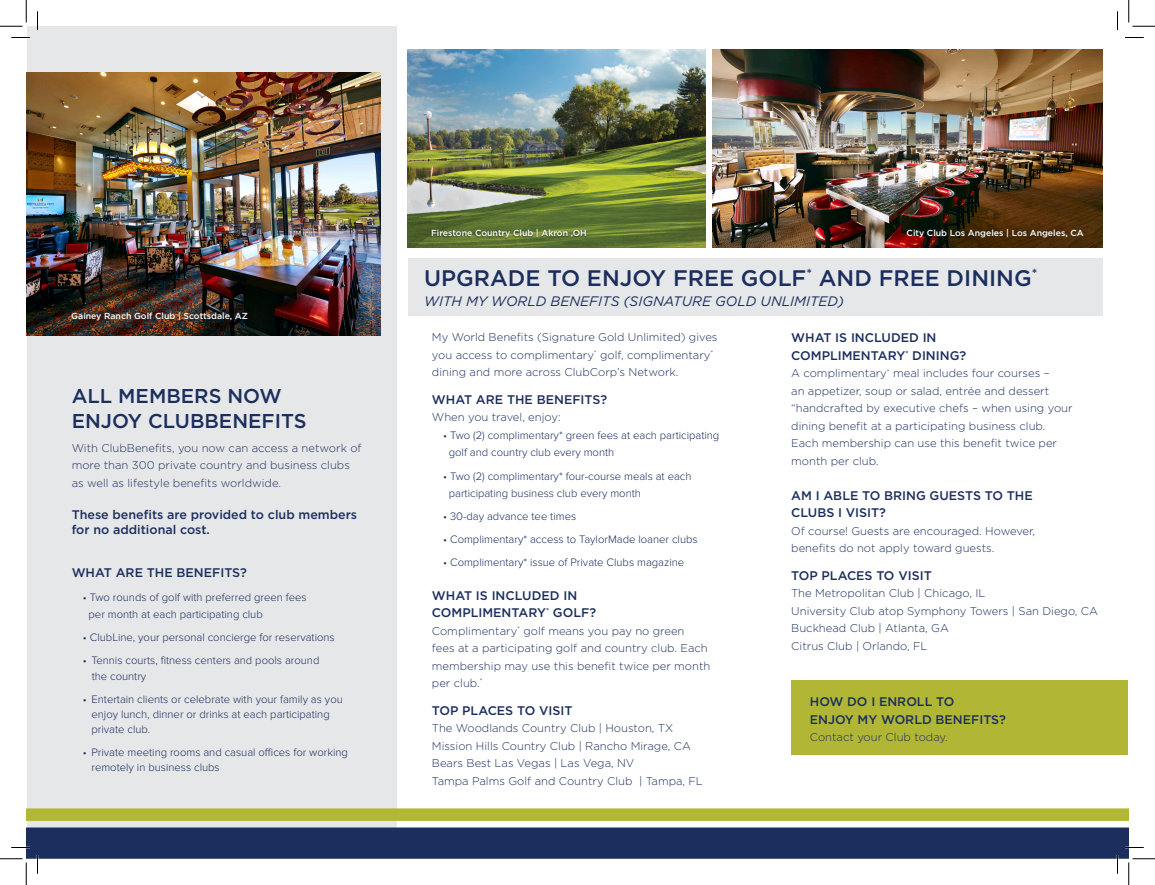
<style>
.page{position:relative;width:1155px;height:885px;background:#fff}
.page>*{position:absolute;margin:0;border:0;box-sizing:border-box;transform-origin:0 0}
.t1{font:500 22.5px "Gotham";color:#1b2e5d}
.t2{font:500 20px/25px "Gotham";color:#1b2e5d}
.t3{font:italic 13.75px "Gotham";color:#1b2e5d}
.Heading_INSIDE{font:500 12.5px/17.5px "Gotham";color:#1b2e5d}
.Bullets_2_INSIDE{font:500 12.5px/15px "Gotham";color:#1b2e5d}
.Heading_INSIDE-2{font:300 11.25px/17.5px "Gotham";color:#1b2e5d}
.Bullets_2_INSIDE-2{font:300 11.25px/17.5px "Proxima Nova";color:#1b2e5d}
.Credits{font:500 8.75px "Gotham";color:#fff}
</style>
<div class="page">
<div style="left:791px;top:680px;width:337px;height:75px;background:#b1b735"></div>
<div style="left:409px;top:258px;width:694px;height:57px;background:#e6e7e9"></div>
<div style="left:27px;top:27px;width:370px;height:831px;background:#e6e7e9"></div>
<div style="left:26px;top:808px;width:1103px;height:13px;background:#b2b835"></div>
<div style="left:26px;top:828px;width:1103px;height:31px;background:#1b2e5d"></div>
<img style="left:712px;top:49px;width:391px;height:198px">
<img style="left:26px;top:73px;width:354px;height:263px">
<img style="left:408px;top:49px;width:297px;height:198px">
<div style="left:66px;top:307px;width:188px;height:19px;background:#231f20;opacity:.75"></div>
<div style="left:901px;top:223px;width:188px;height:20px;background:#231f20;opacity:.75"></div>
<div style="left:430px;top:228px;width:157px;height:12px;background:#231f20;opacity:.75"></div>
<svg style="left:11px;top:37px;width:19px;height:1px"></svg>
<svg style="left:1125px;top:37px;width:19px;height:1px"></svg>
<svg style="left:11px;top:847px;width:19px;height:1px"></svg>
<svg style="left:1125px;top:847px;width:19px;height:1px"></svg>
<svg style="left:37px;top:11px;width:1px;height:19px"></svg>
<svg style="left:37px;top:855px;width:1px;height:19px"></svg>
<svg style="left:1117px;top:11px;width:1px;height:19px"></svg>
<svg style="left:1117px;top:855px;width:1px;height:19px"></svg>
<svg style="left:0;top:0;width:27px;height:27px"></svg>
<svg style="left:0;top:859px;width:27px;height:26px"></svg>
<svg style="left:1129px;top:0;width:26px;height:27px"></svg>
<svg style="left:1129px;top:859px;width:26px;height:26px"></svg>
<p class="Credits" style="left:71px;top:311px;width:178px">Gainey Ranch Golf Club | Scottsdale, AZ</p>
<p class="t2" style="left:72px;top:382px;width:236px">ALL MEMBERS NOW<br>ENJOY CLUBBENEFITS</p>
<p class="Heading_INSIDE-2" style="left:72px;top:439px;width:291px">With ClubBenefits, you now can access a network of more than 300 private country and business clubs as well as lifestyle benefits worldwide.</p>
<p class="Bullets_2_INSIDE" style="left:72px;top:507px;width:287px">These benefits are provided to club members for no additional cost.</p>
<p class="Bullets_2_INSIDE" style="left:72px;top:565px;width:177px">WHAT ARE THE BENEFITS?</p>
<p class="Bullets_2_INSIDE-2" style="left:89px;top:588px;width:220px;text-indent:-6px">• Two rounds of golf with preferred green fees per month at each participating club</p>
<p class="Bullets_2_INSIDE-2" style="left:83px;top:629px;width:253px">• ClubLine, your personal concierge for reservations</p>
<p class="Bullets_2_INSIDE-2" style="left:83px;top:652px;width:238px">• Tennis courts, fitness centers and pools around</p>
<p class="Bullets_2_INSIDE-2" style="left:92px;top:668px;width:56px">the country</p>
<p class="Bullets_2_INSIDE-2" style="left:91px;top:692px;width:253px;line-height:15px;text-indent:-9px">• Entertain clients or celebrate with your family as you enjoy lunch, dinner or drinks at each participating private club.</p>
<p class="Bullets_2_INSIDE-2" style="left:91px;top:745px;width:258px;line-height:15px;text-indent:-9px">• Private meeting rooms and casual offices for working remotely in business clubs</p>
<p class="Credits" style="left:431px;top:228px;width:157px">Firestone Country Club | Akron ,OH</p>
<p class="Credits" style="left:907px;top:228px;width:179px">City Club Los Angeles | Los Angeles, CA</p>
<p class="t1" style="left:424px;top:265px;width:615px">UPGRADE TO ENJOY FREE GOLF<sup>*</sup> AND FREE DINING<sup>*</sup></p>
<p class="t3" style="left:424px;top:294px;width:421px">WITH MY WORLD BENEFITS (SIGNATURE GOLD UNLIMITED)</p>
<p class="Heading_INSIDE" style="left:791px;top:329px;width:176px">WHAT IS INCLUDED IN<br>COMPLIMENTARY<sup>*</sup> DINING?</p>
<p class="Heading_INSIDE-2" style="left:791px;top:365px;width:283px">A complimentary<sup>*</sup> meal includes four courses –<br>an appetizer, soup or salad, entrée and dessert “handcrafted by executive chefs – when using your dining benefit at a participating business club.<br>Each membership can use this benefit twice per month per club.</p>
<p class="Heading_INSIDE" style="left:791px;top:486px;width:243px">AM I ABLE TO BRING GUESTS TO THE<br>CLUBS I VISIT?</p>
<p class="Heading_INSIDE-2" style="left:791px;top:522px;width:245px">Of course! Guests are encouraged. However, benefits do not apply toward guests.</p>
<p class="Heading_INSIDE" style="left:791px;top:566px;width:142px">TOP PLACES TO VISIT</p>
<p class="Heading_INSIDE-2" style="left:791px;top:585px;width:196px">The Metropolitan Club | Chicago, IL</p>
<p class="Heading_INSIDE-2" style="left:791px;top:602px;width:308px">University Club atop Symphony Towers | San Diego, CA</p>
<p class="Heading_INSIDE-2" style="left:791px;top:620px;width:159px">Buckhead Club | Atlanta, GA</p>
<p class="Heading_INSIDE-2" style="left:791px;top:637px;width:138px">Citrus Club | Orlando, FL</p>
<p class="Heading_INSIDE-2" style="left:432px;top:329px;width:287px">My World Benefits (Signature Gold Unlimited) gives you access to complimentary<sup>*</sup> golf, complimentary<sup>* </sup>dining and more across ClubCorp’s Network.</p>
<p class="Heading_INSIDE" style="left:432px;top:390px;width:177px">WHAT ARE THE BENEFITS?</p>
<p class="Heading_INSIDE-2" style="left:432px;top:409px;width:130px">When you travel, enjoy:</p>
<p class="Bullets_2_INSIDE-2" style="left:449px;top:427px;width:272px;text-indent:-6px">• Two (2) complimentary* green fees at each participating golf and country club every month</p>
<p class="Bullets_2_INSIDE-2" style="left:449px;top:467px;width:244px;text-indent:-6px">• Two (2) complimentary* four-course meals at each participating business club every month</p>
<p class="Bullets_2_INSIDE-2" style="left:443px;top:508px;width:135px">• 30-day advance tee times</p>
<p class="Bullets_2_INSIDE-2" style="left:443px;top:531px;width:256px">• Complimentary* access to TaylorMade loaner clubs</p>
<p class="Bullets_2_INSIDE-2" style="left:443px;top:554px;width:243px">• Complimentary* issue of Private Clubs magazine</p>
<p class="Heading_INSIDE" style="left:432px;top:586px;width:166px">WHAT IS INCLUDED IN<br>COMPLIMENTARY<sup>*</sup> GOLF?</p>
<p class="Heading_INSIDE-2" style="left:432px;top:622px;width:280px">Complimentary<sup>*</sup> golf means you pay no green<br>fees at a participating golf and country club. Each membership may use this benefit twice per month per club.<sup>*</sup></p>
<p class="Heading_INSIDE" style="left:432px;top:701px;width:142px">TOP PLACES TO VISIT</p>
<p class="Heading_INSIDE-2" style="left:432px;top:719px;width:243px">The Woodlands Country Club | Houston, TX</p>
<p class="Heading_INSIDE-2" style="left:432px;top:737px;width:261px">Mission Hills Country Club | Rancho Mirage, CA</p>
<p class="Heading_INSIDE-2" style="left:432px;top:754px;width:204px">Bears Best Las Vegas | Las Vega, NV</p>
<p class="Heading_INSIDE-2" style="left:432px;top:772px;width:272px">Tampa Palms Golf and Country Club | Tampa, FL</p>
<p class="Heading_INSIDE" style="left:810px;top:693px;width:146px">HOW DO I ENROLL TO</p>
<p class="Heading_INSIDE" style="left:810px;top:710px;width:198px">ENJOY MY WORLD BENEFITS?</p>
<p class="Heading_INSIDE-2" style="left:810px;top:728px;width:140px">Contact your Club today.</p>
</div>
